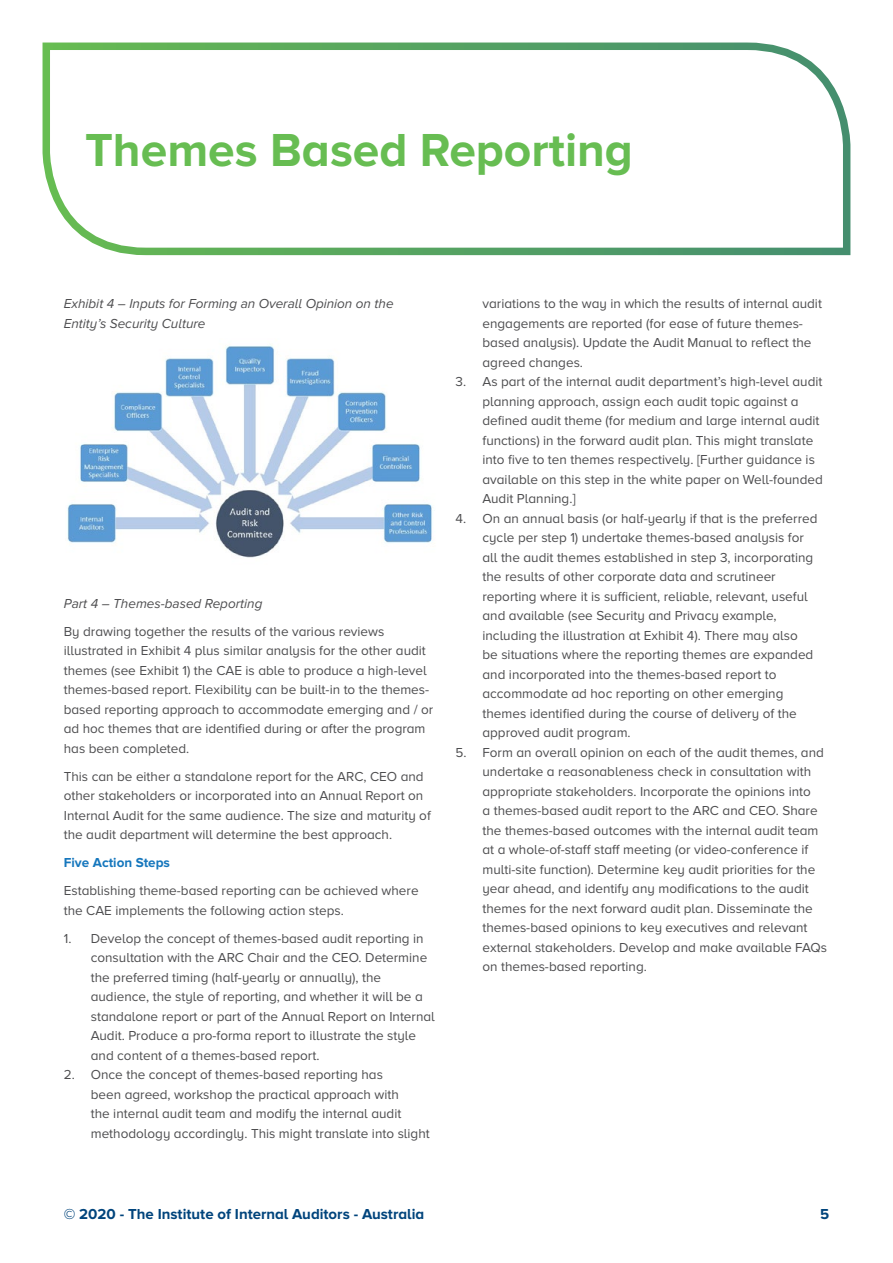
<style>
.page{position:relative;width:893px;height:1263px;background:#fff}
.page>*{position:absolute;margin:0;border:0;box-sizing:border-box;transform-origin:0 0}
.t1{font:700 48px "Proxima Nova A";color:#67bd52}
.t2{font:700 15px "Proxima Nova A";color:#00447c}
.t3{font:13.5px/19.5px "Proxima Nova A";color:#4d4d4f}
.t4{font:italic 13.5px/19.5px "Proxima Nova A";color:#4d4d4f}
.t5{font:700 13.5px "Proxima Nova A";color:#1677bd}
</style>
<div class="page">
<svg style="left:42px;top:42px;width:809px;height:214px"></svg>
<img style="left:67px;top:345px;width:366px;height:213px">
<h1 class="t1" style="left:85px;top:122px;width:549px">Themes Based Reporting</h1>
<p class="t4" style="left:64px;top:294px;width:331px">Exhibit 4 – Inputs for Forming an Overall Opinion on the<br>Entity’s Security Culture</p>
<p class="t4" style="left:64px;top:593px;width:200px">Part 4 – Themes-based Reporting</p>
<p class="t3" style="left:64px;top:621px;width:371px">By drawing together the results of the various reviews illustrated in Exhibit 4 plus similar analysis for the other audit themes (see Exhibit 1) the CAE is able to produce a high-level themes-based report. Flexibility can be built-in to the themes&shy;based reporting approach to accommodate emerging and / or ad hoc themes that are identified during or after the program has been completed.</p>
<p class="t3" style="left:64px;top:766px;width:369px">This can be either a standalone report for the ARC, CEO and other stakeholders or incorporated into an Annual Report on Internal Audit for the same audience. The size and maturity of the audit department will determine the best approach.</p>
<p class="t5" style="left:64px;top:855px;width:108px">Five Action Steps</p>
<p class="t3" style="left:64px;top:881px;width:356px">Establishing theme-based reporting can be achieved where the CAE implements the following action steps.</p>
<p class="t3" style="left:91px;top:928px;width:346px;text-indent:-27px">1. Develop the concept of themes-based audit reporting in consultation with the ARC Chair and the CEO. Determine the preferred timing (half-yearly or annually), the audience, the style of reporting, and whether it will be a standalone report or part of the Annual Report on Internal Audit. Produce a pro-forma report to illustrate the style and content of a themes-based report.</p>
<p class="t3" style="left:91px;top:1065px;width:340px;text-indent:-27px">2. Once the concept of themes-based reporting has<br>been agreed, workshop the practical approach with<br>the internal audit team and modify the internal audit methodology accordingly. This might translate into slight</p>
<p class="t3" style="left:482px;top:294px;width:341px">variations to the way in which the results of internal audit engagements are reported (for ease of future themes&shy;based analysis). Update the Audit Manual to reflect the agreed changes.</p>
<p class="t3" style="left:482px;top:372px;width:342px;text-indent:-27px">3. As part of the internal audit department’s high-level audit planning approach, assign each audit topic against a defined audit theme (for medium and large internal audit functions) in the forward audit plan. This might translate into five to ten themes respectively. [Further guidance is available on this step in the white paper on Well-founded Audit Planning.]</p>
<p class="t3" style="left:482px;top:508px;width:337px;text-indent:-27px">4. On an annual basis (or half-yearly if that is the preferred cycle per step 1) undertake themes-based analysis for all the audit themes established in step 3, incorporating the results of other corporate data and scrutineer reporting where it is sufficient, reliable, relevant, useful and available (see Security and Privacy example, including the illustration at Exhibit 4). There may also<br>be situations where the reporting themes are expanded and incorporated into the themes-based report to accommodate ad hoc reporting on other emerging themes identified during the course of delivery of the approved audit program.</p>
<p class="t3" style="left:482px;top:742px;width:346px;text-indent:-27px">5. Form an overall opinion on each of the audit themes, and undertake a reasonableness check in consultation with appropriate stakeholders. Incorporate the opinions into<br>a themes-based audit report to the ARC and CEO. Share the themes-based outcomes with the internal audit team at a whole-of-staff staff meeting (or video-conference if multi-site function). Determine key audit priorities for the year ahead, and identify any modifications to the audit themes for the next forward audit plan. Disseminate the themes-based opinions to key executives and relevant external stakeholders. Develop and make available FAQs on themes-based reporting.</p>
<p class="t2" style="left:64px;top:1206px;width:362px">© 2020 - The Institute of Internal Auditors - Australia</p>
<p class="t2" style="left:820px;top:1206px;width:11px">5</p>
</div>
